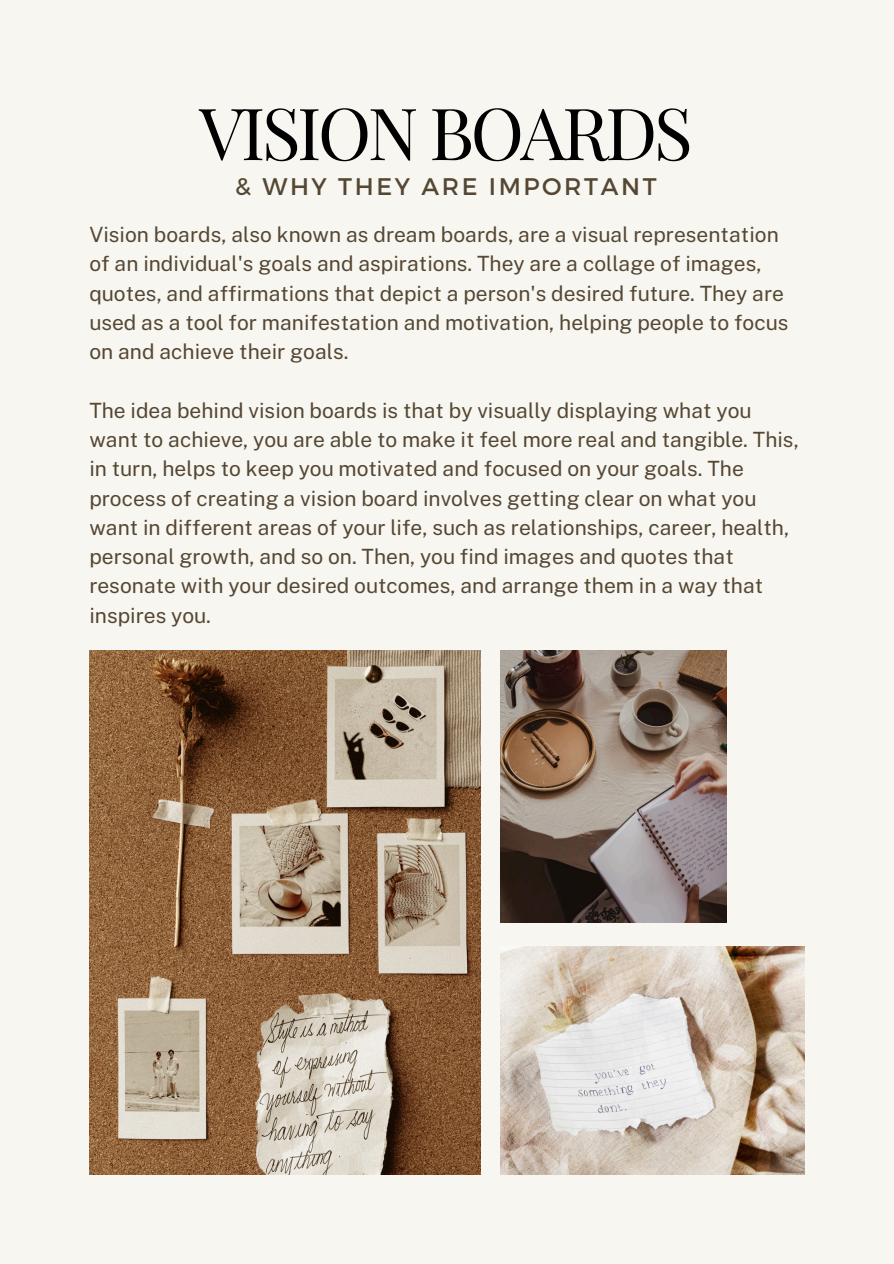
<style>
.page{position:relative;width:894px;height:1264px;background:#fff}
.page>*{position:absolute;margin:0;border:0;box-sizing:border-box;transform-origin:0 0}
.t1{font:72px "Playfair Display";letter-spacing:-.05em;color:#000}
.t2{font:24px "Montserrat";letter-spacing:.11em;color:#544733}
.t3{font:21px/29.2px "Public Sans";color:#544733}
</style>
<div class="page">
<div style="left:0;top:0;width:893px;height:1263px;background:#f8f6f1"></div>
<img style="left:89px;top:650px;width:391px;height:524px">
<img style="left:500px;top:650px;width:225px;height:272px">
<img style="left:500px;top:946px;width:304px;height:228px">
<h1 class="t1" style="left:199px;top:77px;width:495px">VISION BOARDS</h1>
<p class="t2" style="left:235px;top:172px;width:422px">&amp; WHY THEY ARE IMPORTANT</p>
<p class="t3" style="left:89px;top:219px;width:700px">Vision boards, also known as dream boards, are a visual representation of an individual's goals and aspirations. They are a collage of images, quotes, and affirmations that depict a person's desired future. They are used as a tool for manifestation and motivation, helping people to focus on and achieve their goals.</p>
<p class="t3" style="left:89px;top:394px;width:710px">The idea behind vision boards is that by visually displaying what you want to achieve, you are able to make it feel more real and tangible. This, in turn, helps to keep you motivated and focused on your goals. The process of creating a vision board involves getting clear on what you want in different areas of your life, such as relationships, career, health, personal growth, and so on. Then, you find images and quotes that resonate with your desired outcomes, and arrange them in a way that inspires you.</p>
</div>
